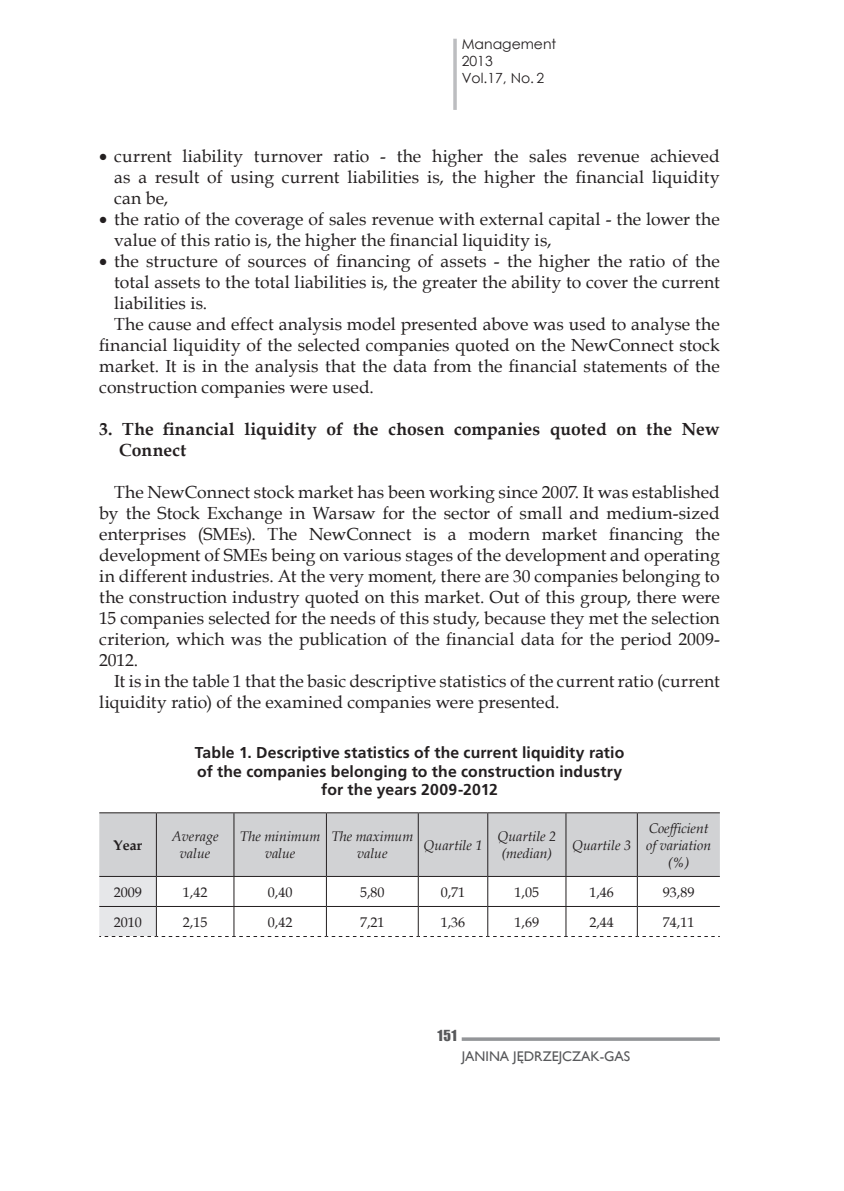
<style>
.page{position:relative;width:844px;height:1191px;background:#fff}
.page>*{position:absolute;margin:0;border:0;box-sizing:border-box;transform-origin:0 0}
.t1{font:17.5px/21px "Book Antiqua";letter-spacing:.005em;color:#231f20;text-align:justify}
.t2{font:700 17.5px/21px "Book Antiqua";letter-spacing:.01em;color:#231f20}
.t3{font:700 15.75px/18.9px "Frutiger LT Pro";letter-spacing:.01em;color:#231f20;text-align:center}
.t4{font:italic 14px/16.8px "Book Antiqua";color:#231f20;text-align:center}
.t5{font:14px "Book Antiqua";color:#231f20}
.t6{font:14px/16.8px "Century Gothic";color:#231f20}
.t7{font:14px "Gill Sans";color:#57585a}
.t8{font:700 14px "Book Antiqua";color:#231f20}
.t9{font:14px "Impact";color:#57585a}
</style>
<div class="page">
<hr style="left:453px;top:39px;width:3px;height:71px;background:#bcbdc0">
<hr style="left:461px;top:1037px;width:258px;height:3px;background:#939598">
<hr style="left:99px;top:812px;width:57px;height:1px;background:#231f20">
<hr style="left:156px;top:812px;width:78px;height:1px;background:#231f20">
<hr style="left:234px;top:812px;width:92px;height:1px;background:#231f20">
<hr style="left:326px;top:812px;width:92px;height:1px;background:#231f20">
<hr style="left:418px;top:812px;width:69px;height:1px;background:#231f20">
<hr style="left:487px;top:812px;width:79px;height:1px;background:#231f20">
<hr style="left:566px;top:812px;width:71px;height:1px;background:#231f20">
<hr style="left:637px;top:812px;width:82px;height:1px;background:#231f20">
<svg style="left:99px;top:813px;width:620px;height:124px"></svg>
<p class="t6" style="left:461px;top:36px;width:96px">Management<br>2013<br>Vol.17, No. 2</p>
<p class="t1" style="left:114px;top:145px;width:607px;text-indent:-15px">• current liability turnover ratio - the higher the sales revenue achieved as a result of using current liabilities is, the higher the financial liquidity can be,</p>
<p class="t1" style="left:114px;top:208px;width:607px;text-indent:-15px">• the ratio of the coverage of sales revenue with external capital - the lower the value of this ratio is, the higher the financial liquidity is,</p>
<p class="t1" style="left:99px;top:250px;width:621px">• the structure of sources of financing of assets - the higher the ratio of the</p>
<p class="t1" style="left:114px;top:271px;width:607px">total assets to the total liabilities is, the greater the ability to cover the current</p>
<p class="t1" style="left:114px;top:292px;width:95px">liabilities is.</p>
<p class="t1" style="left:114px;top:313px;width:607px">The cause and effect analysis model presented above was used to analyse the</p>
<p class="t1" style="left:99px;top:334px;width:622px">financial liquidity of the selected companies quoted on the NewConnect stock</p>
<p class="t1" style="left:99px;top:355px;width:622px">market. It is in the analysis that the data from the financial statements of the</p>
<p class="t1" style="left:99px;top:376px;width:276px">construction companies were used.</p>
<p class="t2" style="left:119px;top:418px;width:602px;text-indent:-20px">3. The financial liquidity of the chosen companies quoted on the New<br>Connect</p>
<p class="t1" style="left:99px;top:481px;width:622px;text-indent:15px">The NewConnect stock market has been working since 2007. It was established by the Stock Exchange in Warsaw for the sector of small and medium-sized enterprises (SMEs). The NewConnect is a modern market financing the development of SMEs being on various stages of the development and operating in different industries. At the very moment, there are 30 companies belonging to the construction industry quoted on this market. Out of this group, there were 15 companies selected for the needs of this study, because they met the selection criterion, which was the publication of the financial data for the period 2009- 2012.</p>
<p class="t1" style="left:99px;top:670px;width:622px;text-indent:15px">It is in the table 1 that the basic descriptive statistics of the current ratio (current liquidity ratio) of the examined companies were presented.</p>
<p class="t3" style="left:195px;top:743px;width:431px">Table 1. Descriptive statistics of the current liquidity ratio of the companies belonging to the construction industry for the years 2009-2012</p>
<p class="t8" style="left:113px;top:835px;width:30px">Year</p>
<p class="t4" style="left:172px;top:827px;width:48px">Average value</p>
<p class="t4" style="left:240px;top:827px;width:82px">The minimum value</p>
<p class="t4" style="left:331px;top:827px;width:83px">The maximum value</p>
<p class="t4" style="left:423px;top:836px;width:60px">Quartile 1</p>
<p class="t4" style="left:497px;top:827px;width:60px;text-align:left">Quartile 2 (median)</p>
<p class="t4" style="left:572px;top:836px;width:60px">Quartile 3</p>
<p class="t4" style="left:646px;top:819px;width:66px">Coefficient of variation (%)</p>
<p class="t5" style="left:114px;top:882px;width:29px">2009</p>
<p class="t5" style="left:183px;top:882px;width:26px">1,42</p>
<p class="t5" style="left:268px;top:882px;width:26px">0,40</p>
<p class="t5" style="left:360px;top:882px;width:26px">5,80</p>
<p class="t5" style="left:440px;top:882px;width:26px">0,71</p>
<p class="t5" style="left:514px;top:882px;width:26px">1,05</p>
<p class="t5" style="left:589px;top:882px;width:26px">1,46</p>
<p class="t5" style="left:662px;top:882px;width:33px">93,89</p>
<p class="t5" style="left:114px;top:912px;width:29px">2010</p>
<p class="t5" style="left:183px;top:912px;width:26px">2,15</p>
<p class="t5" style="left:268px;top:912px;width:26px">0,42</p>
<p class="t5" style="left:360px;top:912px;width:26px">7,21</p>
<p class="t5" style="left:440px;top:912px;width:26px">1,36</p>
<p class="t5" style="left:514px;top:912px;width:26px">1,69</p>
<p class="t5" style="left:589px;top:912px;width:26px">2,44</p>
<p class="t5" style="left:662px;top:912px;width:33px">74,11</p>
<p class="t9" style="left:437px;top:1024px;width:21px">151</p>
<p class="t7" style="left:461px;top:1048px;width:111px">JANINA JĘDRZEJCZAK</p>
<p class="t7" style="left:599px;top:1048px;width:24px">-GAS</p>
</div>
